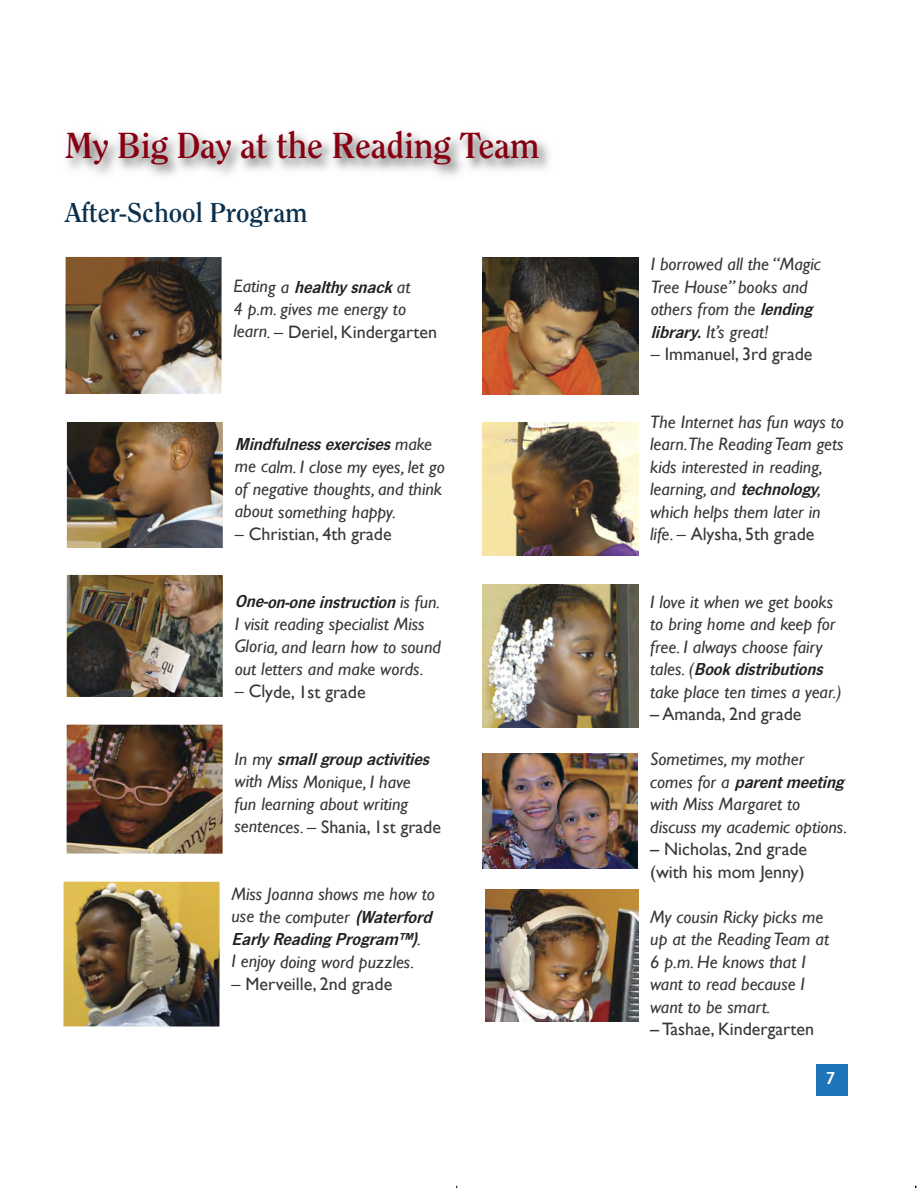
<style>
.page{position:relative;width:918px;height:1188px;background:#fff}
.page>*{position:absolute;margin:0;border:0;box-sizing:border-box;transform-origin:0 0}
.t1{font:700 36px "Clearface";letter-spacing:-.01em;color:#860012}
.t2{font:700 27px "Clearface";letter-spacing:-.005em;color:#0b304d}
.t3{font:italic 18px/22.5px "Gill Sans";color:#393738}
.t4{font:italic 600 18px "News Got T";color:#232122}
.t5{font:18px/22.5px "Gill Sans";color:#393738}
.t6{font:600 18px "News Got T";color:#fff}
.s1{font-family:"Gill Sans";font-weight:400;color:#393738}
.s2{font-style:normal}
.s3{font-style:italic}
.s4{font-family:"News Got T";font-weight:600;color:#232122}
</style>
<div class="page">
<div style="left:816px;top:1064px;width:32px;height:32px;background:#1e74b9"></div>
<img style="left:68px;top:133px;width:481px;height:43px">
<img style="left:66px;top:257px;width:156px;height:136px">
<img style="left:67px;top:422px;width:156px;height:126px">
<img style="left:67px;top:575px;width:156px;height:121px">
<img style="left:67px;top:725px;width:156px;height:129px">
<img style="left:63px;top:882px;width:157px;height:145px">
<img style="left:485px;top:890px;width:153px;height:131px">
<img style="left:482px;top:754px;width:156px;height:114px">
<img style="left:482px;top:584px;width:156px;height:144px">
<img style="left:482px;top:422px;width:156px;height:134px">
<img style="left:483px;top:257px;width:156px;height:137px">
<h1 class="t1" style="left:65px;top:124px;width:476px">My Big Day at the Reading Team</h1>
<h2 class="t2" style="left:65px;top:196px;width:244px">After-School Program</h2>
<p class="t4" style="left:234px;top:276px;width:178px"><span class="s1">E a t i n g a</span> healthy snack <span class="s1">a t</span></p>
<p class="t3" style="left:234px;top:298px;width:205px">4 p.m. gives me energy to learn. – <span class="s2">Deriel, Kindergarten</span></p>
<p class="t4" style="left:235px;top:434px;width:199px">Mindfulnessexercises <span class="s1">m a k e</span></p>
<p class="t3" style="left:235px;top:455px;width:211px">me calm. I close my eyes, let go of negative thoughts, and think about something happy.</p>
<p class="t5" style="left:235px;top:523px;width:158px"><span class="s3">–</span> Christian, 4th grade</p>
<p class="t4" style="left:235px;top:591px;width:207px">One-on-oneinstruction <span class="s1">i s fu n .</span></p>
<p class="t3" style="left:235px;top:613px;width:208px">I visit reading specialist Miss<br>Gloria, and learn how to sound out letters and make words.</p>
<p class="t5" style="left:235px;top:680px;width:132px"><span class="s3">–</span> Clyde, 1st grade</p>
<p class="t4" style="left:235px;top:749px;width:201px"><span class="s1">I n m y</span> smallgroupactivities</p>
<p class="t3" style="left:235px;top:770px;width:208px">with Miss Monique, I have<br>fun learning about writing sentences. – <span class="s2">Shania, 1st grade</span></p>
<p class="t3" style="left:232px;top:883px;width:206px">Miss Joanna shows me how to use the computer <span class="s4">(Waterford</span></p>
<p class="t4" style="left:232px;top:929px;width:192px">Early ReadingProgram™)<span class="s1">.</span></p>
<p class="t3" style="left:232px;top:950px;width:184px">I enjoy doing word puzzles.</p>
<p class="t5" style="left:231px;top:973px;width:162px"><span class="s3">–</span> Merveille, 2nd grade</p>
<p class="t3" style="left:651px;top:253px;width:172px">I borrowed all the “Magic<br>Tree House” books and others from the <span class="s4">lending library.</span>It’s great!</p>
<p class="t5" style="left:651px;top:343px;width:163px"><span class="s3">–</span> Immanuel, 3rd grade</p>
<p class="t3" style="left:650px;top:411px;width:195px">The Internet has fun ways to learn.The Reading Team gets kids interested in reading, learning, and <span class="s4">technology</span>, which helps them later in life. – <span class="s2">Alysha, 5th grade</span></p>
<p class="t3" style="left:650px;top:591px;width:187px">I love it when we get books to bring home and keep for free. I always choose fairy</p>
<p class="t4" style="left:650px;top:659px;width:179px"><span class="s1">t a l e s . (</span> Bookdistributions</p>
<p class="t3" style="left:650px;top:681px;width:193px">take place ten times a year.)</p>
<p class="t5" style="left:650px;top:703px;width:153px">– Amanda, 2nd grade</p>
<p class="t3" style="left:650px;top:748px;width:156px">Sometimes, my mother</p>
<p class="t4" style="left:650px;top:771px;width:200px"><span class="s1">c o m e s fo r a</span> parentmeeting</p>
<p class="t3" style="left:650px;top:793px;width:199px">with Miss Margaret to discuss my academic options.</p>
<p class="t5" style="left:650px;top:838px;width:159px">– Nicholas, 2nd grade (with his mom Jenny)</p>
<p class="t3" style="left:650px;top:906px;width:180px">My cousin Ricky picks me up at the Reading Team at<br>6 p.m. He knows that I want to read because I want to be smart.</p>
<p class="t5" style="left:650px;top:1018px;width:165px">– Tashae, Kindergarten</p>
<p class="t6" style="left:826px;top:1067px;width:11px">7</p>
</div>
